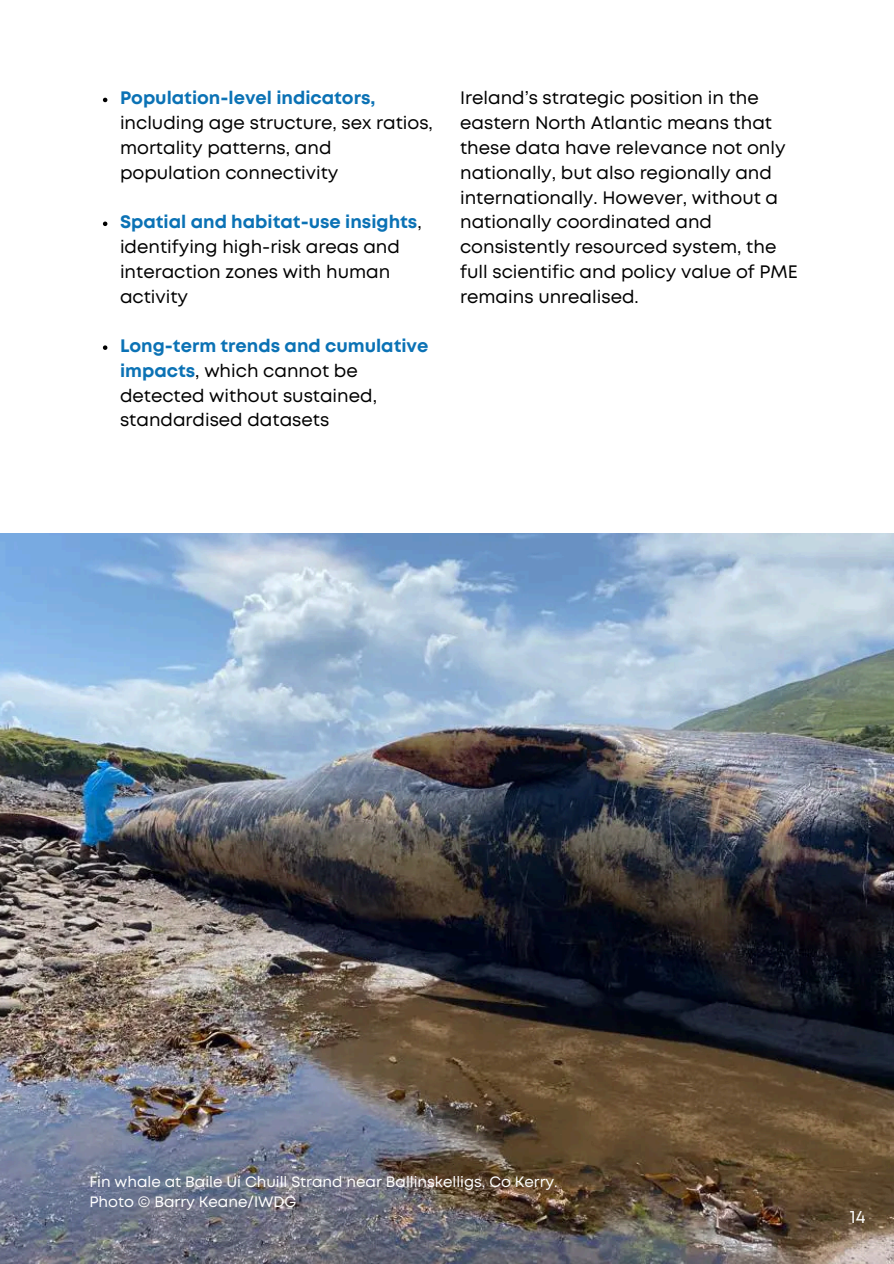
<style>
.page{position:relative;width:894px;height:1264px;background:#fff}
.page>*{position:absolute;margin:0;border:0;box-sizing:border-box;transform-origin:0 0}
.t1{font:18px/24.8px "Mont";color:#000}
.t2{font:700 18px "Mont";color:#0b72b5}
.t3{font:18px "Mont";color:#fff}
.t4{font:15px/20.2px "Mont";color:#fff}
.s1{font-weight:700;color:#0b72b5}
</style>
<div class="page">
<img style="left:0;top:533px;width:893px;height:730px">
<svg style="left:103px;top:98px;width:4px;height:4px"></svg>
<svg style="left:103px;top:221px;width:4px;height:5px"></svg>
<svg style="left:103px;top:345px;width:4px;height:5px"></svg>
<p class="t2" style="left:120px;top:91px;width:257px">Population-level indicators,</p>
<p class="t1" style="left:120px;top:112px;width:314px">including age structure, sex ratios, mortality patterns, and population connectivity</p>
<p class="t1" style="left:120px;top:211px;width:303px"><span class="s1">Spatial and habitat-use insights</span>, identifying high-risk areas and interaction zones with human activity</p>
<p class="t1" style="left:120px;top:335px;width:310px"><span class="s1">Long-term trends and cumulative impacts</span>, which cannot be detected without sustained, standardised datasets</p>
<p class="t1" style="left:460px;top:87px;width:339px">Ireland’s strategic position in the eastern North Atlantic means that these data have relevance not only nationally, but also regionally and internationally. However, without a nationally coordinated and consistently resourced system, the full scientific and policy value of PME remains unrealised.</p>
<p class="t4" style="left:89px;top:1172px;width:470px">Fin whale at Baile Uí Chuill Strand near Ballinskelligs, Co Kerry.<br>Photo © Barry Keane/IWDG</p>
<p class="t3" style="left:849px;top:1209px;width:17px">14</p>
</div>
